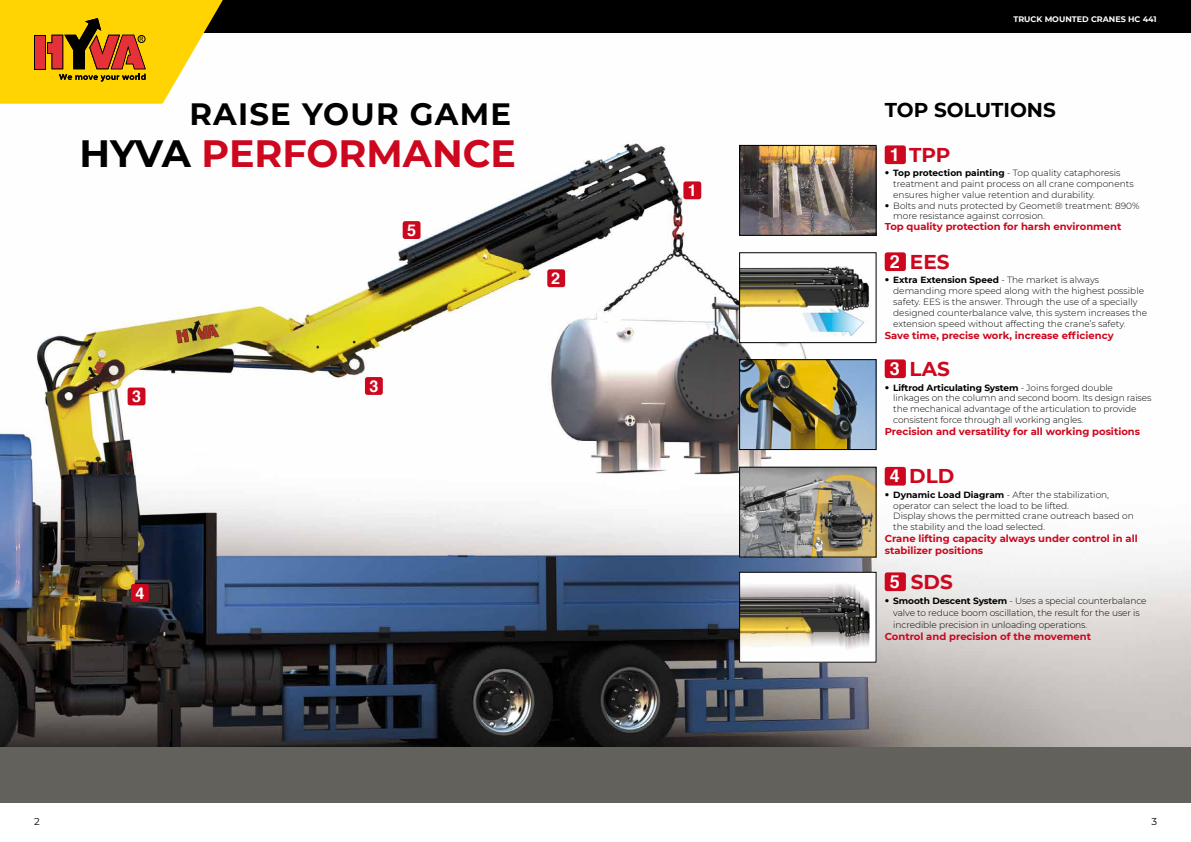
<style>
.page{position:relative;width:1191px;height:842px;background:#fff}
.page>*{position:absolute;margin:0;border:0;box-sizing:border-box;transform-origin:0 0}
.t1{font:700 38px "Montserrat";color:#cd071e}
.t2{font:700 30.8px "Montserrat";letter-spacing:.04em;color:#000}
.t3{font:700 20px "Montserrat";color:#cd071e}
.t4{font:700 20px "Montserrat";color:#000}
.t5{font:700 16.2px "Helvetica";color:#fff}
.t6{font:700 10px/12px "Montserrat";color:#cd071e}
.t7{font:10px "Montserrat";color:#000}
.t8{font:300 9px/10.8px "Montserrat";color:#000}
.t9{font:700 8px "Montserrat";color:#fff}
.s1{color:#000}
.s2{font-family:"Helvetica";font-size:18px;color:#fff}
.s3{font-family:"Helvetica"}
.s4{font-weight:700}
</style>
<div class="page">
<img style="left:0;top:143px;width:1191px;height:604px">
<div style="left:683px;top:181px;width:18px;height:18px;background:#cd071e;border-radius:3px"></div>
<div style="left:547px;top:269px;width:18px;height:18px;background:#cd071e;border-radius:3px"></div>
<div style="left:128px;top:387px;width:17px;height:18px;background:#cd071e;border-radius:3px"></div>
<div style="left:131px;top:584px;width:18px;height:18px;background:#cd071e;border-radius:3px"></div>
<div style="left:403px;top:221px;width:17px;height:18px;background:#cd071e;border-radius:3px"></div>
<div style="left:365px;top:377px;width:18px;height:18px;background:#cd071e;border-radius:3px"></div>
<div style="left:0;top:747px;width:1191px;height:55px;background:#62615c"></div>
<img style="left:741px;top:255px;width:133px;height:86px">
<div style="left:739px;top:253px;width:137px;height:90px;border:1px solid #000"></div>
<img style="left:741px;top:361px;width:133px;height:87px">
<div style="left:739px;top:359px;width:137px;height:91px;border:1px solid #000"></div>
<img style="left:741px;top:469px;width:133px;height:86px">
<div style="left:739px;top:467px;width:137px;height:90px;border:1px solid #000"></div>
<img style="left:741px;top:147px;width:133px;height:86px">
<div style="left:739px;top:145px;width:137px;height:90px;border:1px solid #000"></div>
<img style="left:741px;top:574px;width:133px;height:86px">
<div style="left:739px;top:572px;width:137px;height:90px;border:1px solid #000"></div>
<div style="left:884px;top:252px;width:22px;height:19px;background:#cd071e;border-radius:3px"></div>
<div style="left:884px;top:359px;width:22px;height:19px;background:#cd071e;border-radius:3px"></div>
<div style="left:884px;top:467px;width:22px;height:19px;background:#cd071e;border-radius:3px"></div>
<div style="left:884px;top:572px;width:22px;height:19px;background:#cd071e;border-radius:3px"></div>
<div style="left:884px;top:145px;width:22px;height:19px;background:#cd071e;border-radius:3px"></div>
<div style="left:0;top:0;width:1191px;height:33px;background:#000"></div>
<svg style="left:0;top:0;width:223px;height:104px;background:#e8bb23"></svg>
<h2 class="t2" style="left:189px;top:92px;width:323px">RAISE YOUR GAME</h2>
<p class="t9" style="left:1013px;top:14px;width:145px">TRUCK MOUNTED CRANES HC 441</p>
<h3 class="t4" style="left:884px;top:96px;width:173px">TOP SOLUTIONS</h3>
<h1 class="t1" style="left:79px;top:126px;width:438px"><span class="s1">HYVA</span> PERFORMANCE</h1>
<h3 class="t3" style="left:889px;top:140px;width:62px"><span class="s2">1</span> TPP</h3>
<p class="t8" style="left:893px;top:167px;width:242px;text-indent:-9px"><span class="s3">•</span> <span class="s4">Top protection painting</span> - Top quality cataphoresis treatment and paint process on all crane components ensures higher value retention and durability.</p>
<p class="t8" style="left:893px;top:200px;width:248px;text-indent:-9px"><span class="s3">•</span> Bolts and nuts protected by Geomet® treatment: 890% more resistance against corrosion.</p>
<p class="t6" style="left:884px;top:220px;width:238px">Top quality protection for harsh environment</p>
<h3 class="t5" style="left:688px;top:177px;width:11px">1</h3>
<h3 class="t5" style="left:407px;top:217px;width:11px">5</h3>
<h3 class="t5" style="left:132px;top:383px;width:11px">3</h3>
<h3 class="t5" style="left:135px;top:580px;width:11px">4</h3>
<h3 class="t5" style="left:369px;top:373px;width:11px">3</h3>
<h3 class="t5" style="left:551px;top:265px;width:11px">2</h3>
<h3 class="t3" style="left:889px;top:247px;width:61px"><span class="s2">2</span> EES</h3>
<p class="t8" style="left:893px;top:275px;width:255px;text-indent:-9px"><span class="s3">•</span> <span class="s4">Extra Extension Speed</span> - The market is always demanding more speed along with the highest possible safety. EES is the answer. Through the use of a specially designed counterbalance valve, this system increases the extension speed without affecting the crane’s safety.</p>
<p class="t6" style="left:884px;top:329px;width:230px">Save time, precise work, increase efficiency</p>
<h3 class="t3" style="left:889px;top:354px;width:62px"><span class="s2">3</span> LAS</h3>
<p class="t8" style="left:893px;top:382px;width:260px;text-indent:-9px"><span class="s3">•</span> <span class="s4">Liftrod Articulating System</span> - Joins forged double linkages on the column and second boom. Its design raises the mechanical advantage of the articulation to provide consistent force through all working angles.</p>
<p class="t6" style="left:884px;top:425px;width:257px">Precision and versatility for all working positions</p>
<h3 class="t3" style="left:889px;top:462px;width:66px"><span class="s2">4</span> DLD</h3>
<p class="t8" style="left:893px;top:489px;width:242px;text-indent:-9px"><span class="s3">•</span> <span class="s4">Dynamic Load Diagram</span> - After the stabilization, operator can select the load to be lifted.<br>Display shows the permitted crane outreach based on the stability and the load selected.</p>
<p class="t6" style="left:884px;top:532px;width:254px">Crane lifting capacity always under control in all stabilizer positions</p>
<h3 class="t3" style="left:889px;top:567px;width:65px"><span class="s2">5</span> SDS</h3>
<p class="t8" style="left:893px;top:594px;width:255px;line-height:12px;text-indent:-9px"><span class="s3">•</span> <span class="s4">Smooth Descent System</span> - Uses a special counterbalance valve to reduce boom oscillation, the result for the user is incredible precision in unloading operations.</p>
<p class="t6" style="left:884px;top:629px;width:208px">Control and precision of the movement</p>
<p class="t7" style="left:34px;top:815px;width:7px">2</p>
<p class="t7" style="left:1151px;top:815px;width:7px">3</p>
</div>
